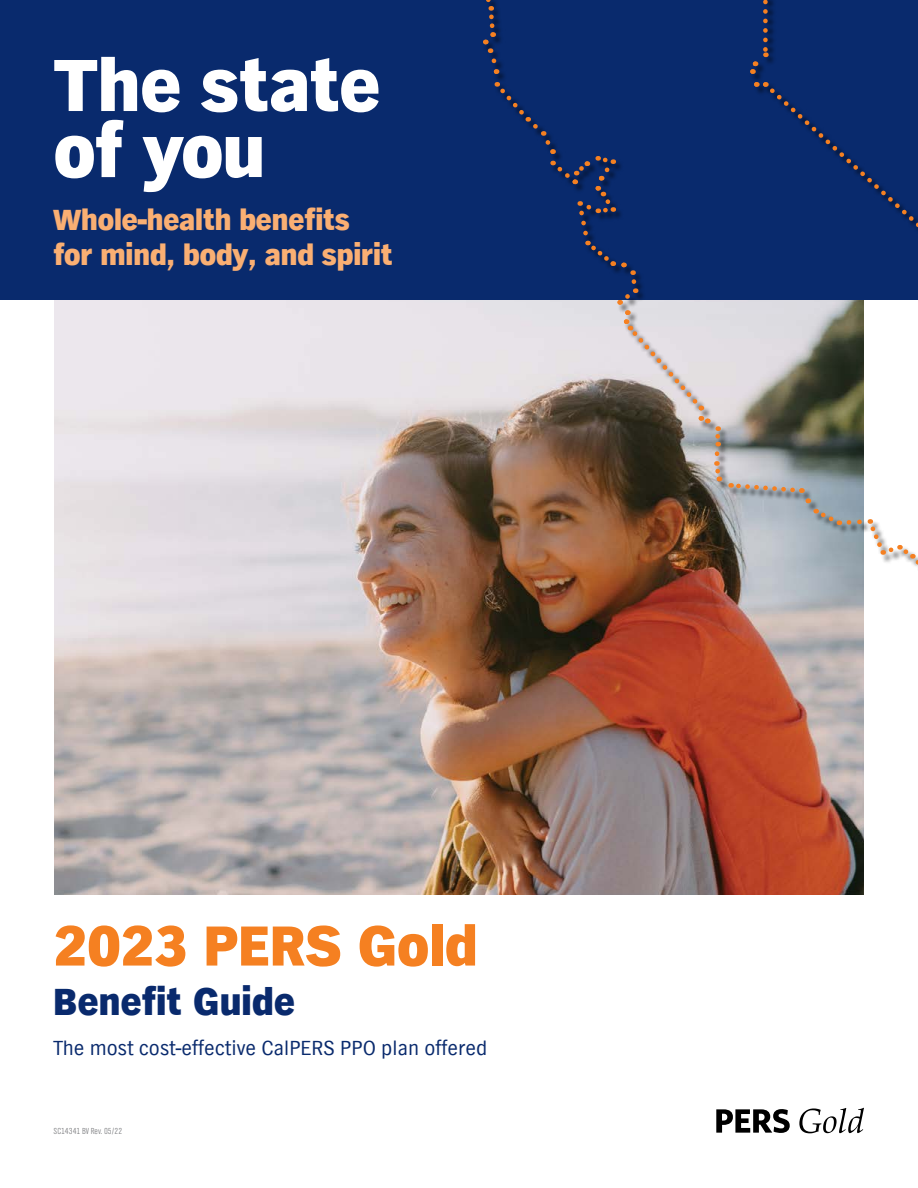
<style>
.page{position:relative;width:918px;height:1188px;background:#fff}
.page>*{position:absolute;margin:0;border:0;box-sizing:border-box;transform-origin:0 0}
.TOC_Body{font:800 76.5px/66px "TV Nord EF";letter-spacing:-.01em;color:#fff}
.t1{font:800 58.5px "TV Nord EF";color:#f58021}
.TOC_Body-2{font:800 39px "TV Nord EF";letter-spacing:.005em;color:#092a6d}
.TOC_Body-3{font:800 30px/34.5px "TV Nord EF";letter-spacing:-.005em;color:#faaf73}
.TOC_Body-4{font:21px "TV Nord EF";letter-spacing:.005em;color:#092a6d}
.VP_Legalese___Form_n{font:9px "TV Nord EF Light Con";color:#77787b}
</style>
<div class="page">
<svg style="left:716px;top:1109px;width:74px;height:24px"></svg>
<svg style="left:799px;top:1108px;width:65px;height:25px"></svg>
<img style="left:54px;top:300px;width:810px;height:594px">
<div style="left:0;top:0;width:918px;height:300px;background:#092a6d"></div>
<div style="left:444px;top:0;width:474px;height:668px;background:#000;opacity:.8"></div>
<svg style="left:917px;top:633px;width:1px;height:15px"></svg>
<img style="left:479px;top:0;width:439px;height:609px">
<svg style="left:454px;top:0;width:15px;height:1px"></svg>
<h1 class="TOC_Body" style="left:54px;top:55px;width:328px">The state of you</h1>
<h1 class="TOC_Body-3" style="left:54px;top:204px;width:341px">Whole-health benefits for mind, body, and spirit</h1>
<p class="t1" style="left:54px;top:912px;width:426px">2023 PERS Gold</p>
<h1 class="TOC_Body-2" style="left:54px;top:979px;width:243px">Benefit Guide</h1>
<h1 class="TOC_Body-4" style="left:54px;top:1036px;width:435px">The most cost-effective CalPERS PPO plan offered</h1>
<p class="VP_Legalese___Form_n" style="left:54px;top:1126px;width:70px">SC14341 BV Rev. 05/22</p>
</div>
